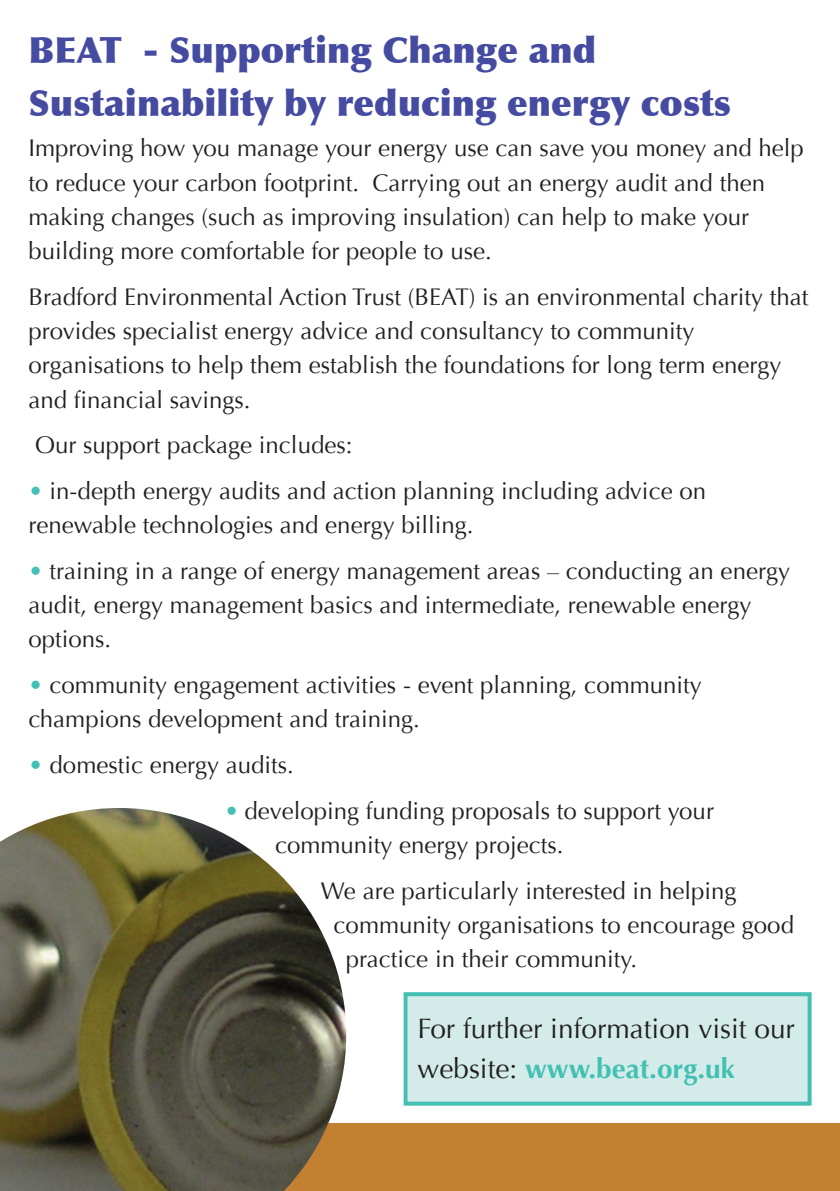
<style>
.page{position:relative;width:840px;height:1191px;background:#fff}
.page>*{position:absolute;margin:0;border:0;box-sizing:border-box;transform-origin:0 0}
.t1{font:900 36px/53px "Optima";color:#454ba0}
.t2{font:28px/40px "Optima";color:#231f20}
.t3{font:24px/34.2px "Optima";color:#231f20}
.s1{color:#43bfb3}
.s2{font-weight:700;color:#43bfb3}
</style>
<div class="page">
<div style="left:407px;top:996px;width:400px;height:105px;background:#d3ece9"></div>
<div style="left:403px;top:992px;width:408px;height:113px;border:4px solid #43bfb3"></div>
<div style="left:0;top:1123px;width:839px;height:68px;background:#c38031"></div>
<img style="left:0;top:808px;width:346px;height:383px">
<h1 class="t1" style="left:28px;top:24px;width:703px">BEAT - Supporting Change and<br>Sustainability by reducing energy costs</h1>
<p class="t3" style="left:28px;top:131px;width:776px">Improving how you manage your energy use can save you money and help to reduce your carbon footprint. Carrying out an energy audit and then making changes (such as improving insulation) can help to make your building more comfortable for people to use.</p>
<p class="t3" style="left:28px;top:280px;width:781px">Bradford Environmental Action Trust (BEAT) is an environmental charity that provides specialist energy advice and consultancy to community organisations to help them establish the foundations for long term energy and financial savings.</p>
<p class="t3" style="left:35px;top:428px;width:319px">Our support package includes:</p>
<p class="t3" style="left:28px;top:474px;width:678px"><span class="s1">•</span> in-depth energy audits and action planning including advice on renewable technologies and energy billing.</p>
<p class="t3" style="left:28px;top:554px;width:762px"><span class="s1">•</span> training in a range of energy management areas – conducting an energy audit, energy management basics and intermediate, renewable energy options.</p>
<p class="t3" style="left:28px;top:668px;width:674px"><span class="s1">•</span> community engagement activities - event planning, community champions development and training.</p>
<p class="t3" style="left:28px;top:748px;width:267px"><span class="s1">•</span> domestic energy audits.</p>
<p class="t3" style="left:275px;top:793px;width:440px;text-indent:-50px"><span class="s1">•</span> developing funding proposals to support your community energy projects.</p>
<p class="t3" style="left:320px;top:873px;width:417px">We are particularly interested in helping</p>
<p class="t3" style="left:333px;top:908px;width:461px">community organisations to encourage good</p>
<p class="t3" style="left:345px;top:942px;width:292px">practice in their community.</p>
<p class="t2" style="left:417px;top:1008px;width:378px">For further information visit our website: <span class="s2">www.beat.org.uk</span></p>
</div>
